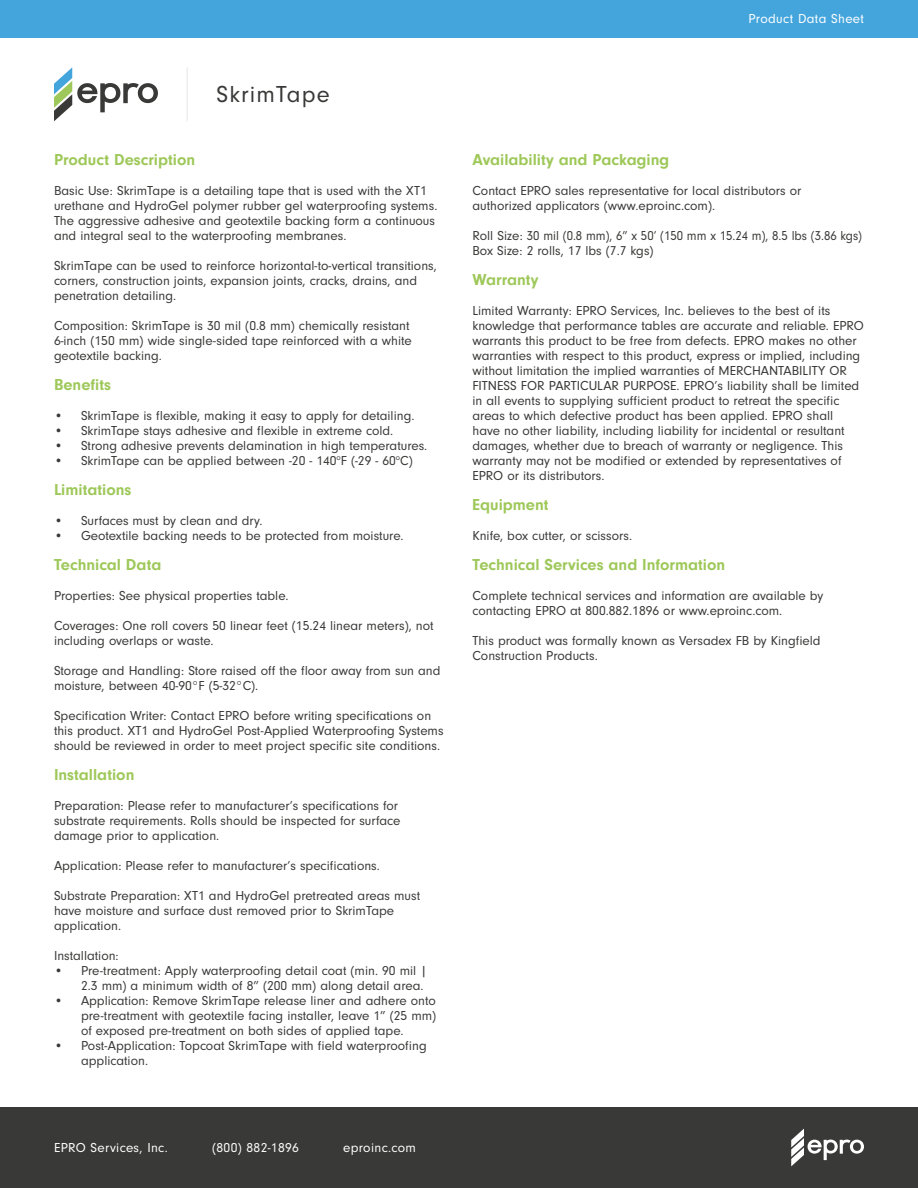
<style>
.page{position:relative;width:918px;height:1188px;background:#fff}
.page>*{position:absolute;margin:0;border:0;box-sizing:border-box;transform-origin:0 0}
.t1{font:24px "Neuzeit Gro";letter-spacing:.05em;color:#393938}
.t2{font:700 16.5px "Neuzeit Gro";color:#9ec859}
.t3{font:13.5px/15px "Neuzeit Gro";color:#393938}
.t4{font:13.5px "Neuzeit Gro";letter-spacing:.025em;color:#fff}
</style>
<div class="page">
<svg style="left:54px;top:67px;width:104px;height:54px"></svg>
<hr style="left:186px;top:67px;width:2px;height:54px;background:#eff0f0">
<div style="left:0;top:0;width:918px;height:38px;background:#44a5dc"></div>
<div style="left:0;top:1107px;width:918px;height:81px;background:#393938"></div>
<svg style="left:791px;top:1129px;width:73px;height:37px"></svg>
<h1 class="t1" style="left:216px;top:82px;width:115px">SkrimTape</h1>
<p class="t2" style="left:54px;top:150px;width:143px">Product Description</p>
<p class="t3" style="left:54px;top:183px;width:385px">Basic Use: SkrimTape is a detailing tape that is used with the XT1 urethane and HydroGel polymer rubber gel waterproofing systems.<br>The aggressive adhesive and geotextile backing form a continuous and integral seal to the waterproofing membranes.</p>
<p class="t3" style="left:54px;top:258px;width:384px">SkrimTape can be used to reinforce horizontal-to-vertical transitions, corners, construction joints, expansion joints, cracks, drains, and penetration detailing.</p>
<p class="t3" style="left:54px;top:318px;width:359px">Composition: SkrimTape is 30 mil (0.8 mm) chemically resistant<br>6-inch (150 mm) wide single-sided tape reinforced with a white geotextile backing.</p>
<p class="t2" style="left:54px;top:375px;width:59px">Benefits</p>
<p class="t3" style="left:54px;top:408px;width:362px">• SkrimTape is flexible, making it easy to apply for detailing.</p>
<p class="t3" style="left:54px;top:423px;width:341px">• SkrimTape stays adhesive and flexible in extreme cold.</p>
<p class="t3" style="left:54px;top:438px;width:375px">• Strong adhesive prevents delamination in high temperatures.</p>
<p class="t3" style="left:54px;top:453px;width:360px">• SkrimTape can be applied between -20 - 140<sup>o</sup>F (-29 - 60<sup>o</sup>C)</p>
<p class="t2" style="left:54px;top:480px;width:79px">Limitations</p>
<p class="t3" style="left:54px;top:513px;width:210px">• Surfaces must by clean and dry.</p>
<p class="t3" style="left:54px;top:528px;width:351px">• Geotextile backing needs to be protected from moisture.</p>
<p class="t2" style="left:54px;top:555px;width:109px">Technical Data</p>
<p class="t3" style="left:54px;top:588px;width:236px">Properties: See physical properties table.</p>
<p class="t3" style="left:54px;top:618px;width:381px">Coverages: One roll covers 50 linear feet (15.24 linear meters), not including overlaps or waste.</p>
<p class="t3" style="left:54px;top:663px;width:388px">Storage and Handling: Store raised off the floor away from sun and moisture, between 40-90°F (5-32°C).</p>
<p class="t3" style="left:54px;top:708px;width:391px">Specification Writer: Contact EPRO before writing specifications on this product. XT1 and HydroGel Post-Applied Waterproofing Systems should be reviewed in order to meet project specific site conditions.</p>
<p class="t2" style="left:54px;top:765px;width:82px">Installation</p>
<p class="t3" style="left:54px;top:798px;width:348px">Preparation: Please refer to manufacturer’s specifications for substrate requirements. Rolls should be inspected for surface damage prior to application.</p>
<p class="t3" style="left:54px;top:858px;width:328px">Application: Please refer to manufacturer’s specifications.</p>
<p class="t3" style="left:54px;top:888px;width:368px">Substrate Preparation: XT1 and HydroGel pretreated areas must have moisture and surface dust removed prior to SkrimTape application.</p>
<p class="t3" style="left:54px;top:948px;width:66px">Installation:</p>
<p class="t3" style="left:54px;top:963px;width:375px;text-align:right">• Pre-treatment: Apply waterproofing detail coat (min. 90 mil |<br>2.3 mm) a minimum width of 8” (200 mm) along detail area.</p>
<p class="t3" style="left:81px;top:993px;width:357px;text-align:justify;text-indent:-27px">• Application: Remove SkrimTape release liner and adhere onto pre-treatment with geotextile facing installer, leave 1” (25 mm) of exposed pre-treatment on both sides of applied tape.</p>
<p class="t3" style="left:81px;top:1038px;width:347px;text-indent:-27px">• Post-Application: Topcoat SkrimTape with field waterproofing application.</p>
<p class="t4" style="left:748px;top:12px;width:117px">Product Data Sheet</p>
<p class="t2" style="left:472px;top:150px;width:198px">Availability and Packaging</p>
<p class="t3" style="left:472px;top:183px;width:330px">Contact EPRO sales representative for local distributors or authorized applicators (www.eproinc.com).</p>
<p class="t3" style="left:472px;top:228px;width:391px">Roll Size: 30 mil (0.8 mm), 6” x 50’ (150 mm x 15.24 m), 8.5 lbs (3.86 kgs)</p>
<p class="t3" style="left:472px;top:243px;width:183px">Box Size: 2 rolls, 17 lbs (7.7 kgs)</p>
<p class="t2" style="left:472px;top:270px;width:68px">Warranty</p>
<p class="t3" style="left:472px;top:303px;width:393px">Limited Warranty: EPRO Services, Inc. believes to the best of its knowledge that performance tables are accurate and reliable. EPRO warrants this product to be free from defects. EPRO makes no other warranties with respect to this product, express or implied, including without limitation the implied warranties of MERCHANTABILITY OR FITNESS FOR PARTICULAR PURPOSE. EPRO’s liability shall be limited in all events to supplying sufficient product to retreat the specific areas to which defective product has been applied. EPRO shall have no other liability, including liability for incidental or resultant damages, whether due to breach of warranty or negligence. This warranty may not be modified or extended by representatives of EPRO or its distributors.</p>
<p class="t2" style="left:472px;top:495px;width:78px">Equipment</p>
<p class="t3" style="left:472px;top:528px;width:161px">Knife, box cutter, or scissors.</p>
<p class="t2" style="left:472px;top:555px;width:254px">Technical Services and Information</p>
<p class="t3" style="left:472px;top:588px;width:352px">Complete technical services and information are available by contacting EPRO at 800.882.1896 or www.eproinc.com.</p>
<p class="t3" style="left:472px;top:633px;width:350px">This product was formally known as Versadex FB by Kingfield<br>Construction Products.</p>
<p class="t4" style="left:54px;top:1140px;width:115px">EPRO Services, Inc.</p>
<p class="t4" style="left:212px;top:1140px;width:88px">(800) 882-1896</p>
<p class="t4" style="left:343px;top:1140px;width:74px">eproinc.com</p>
</div>
